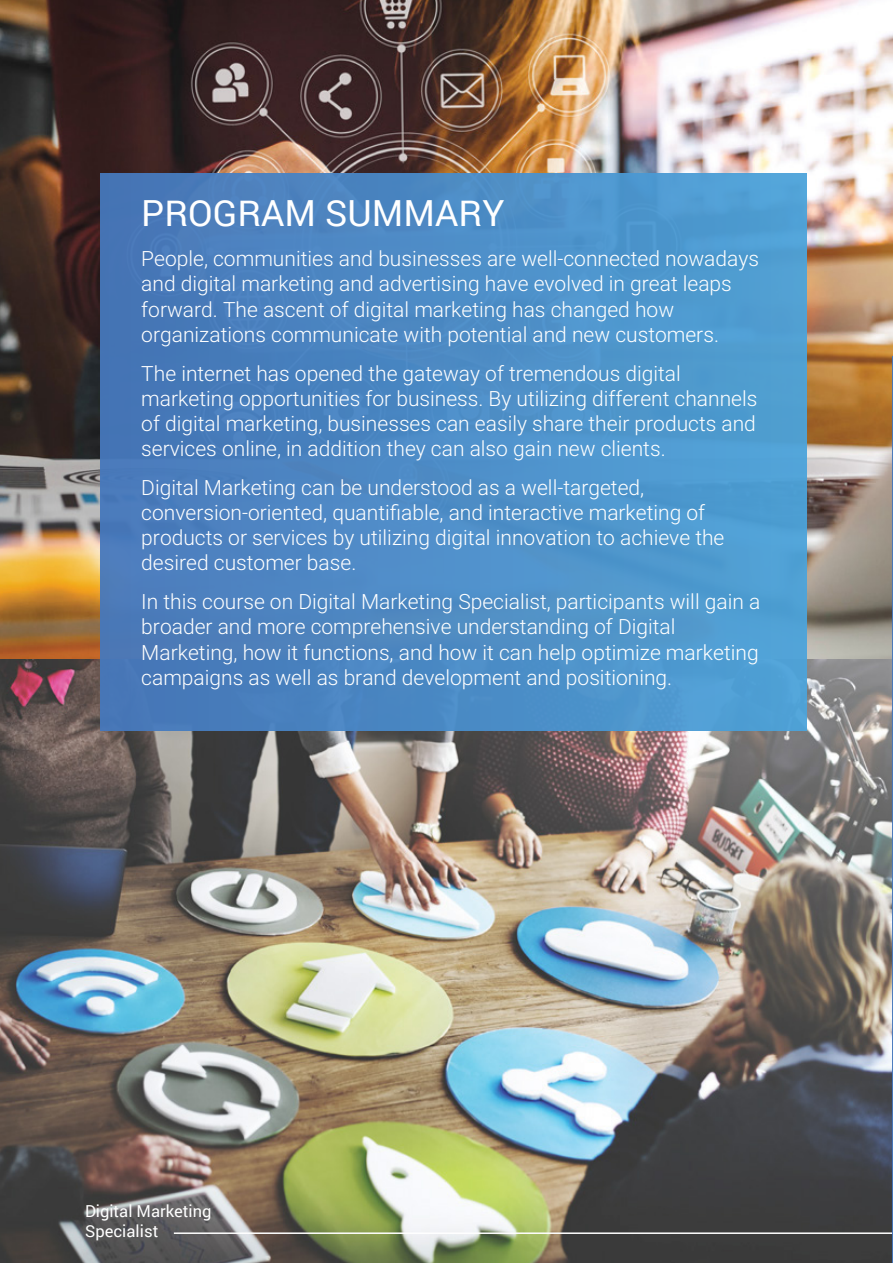
<style>
.page{position:relative;width:893px;height:1263px;background:#fff}
.page>*{position:absolute;margin:0;border:0;box-sizing:border-box;transform-origin:0 0}
.t1{font:36px "Roboto";color:#fff}
.t2{font:300 21px/25.2px "Roboto";color:#fff}
.t3{font:16.5px/19.8px "Roboto";color:#fff}
</style>
<div class="page">
<img style="left:0;top:0;width:893px;height:660px">
<img style="left:0;top:660px;width:892px;height:603px">
<div style="left:101px;top:174px;width:705px;height:556px;background:linear-gradient(to right,#4976b7,#51a2d5)"></div>
<hr style="left:174px;top:1232px;width:719px;height:2px;background:#fff">
<hr style="left:892px;top:356px;width:1px;height:907px;background:#4978b8">
<h1 class="t1" style="left:141px;top:188px;width:364px">PROGRAM SUMMARY</h1>
<p class="t2" style="left:141px;top:245px;width:619px">People, communities and businesses are well-connected nowadays and digital marketing and advertising have evolved in great leaps forward. The ascent of digital marketing has changed how organizations communicate with potential and new customers.</p>
<p class="t2" style="left:141px;top:360px;width:618px">The internet has opened the gateway of tremendous digital marketing opportunities for business. By utilizing different channels of digital marketing, businesses can easily share their products and services online, in addition they can also gain new clients.</p>
<p class="t2" style="left:141px;top:474px;width:585px">Digital Marketing can be understood as a well-targeted, conversion-oriented, quantifiable, and interactive marketing of products or services by utilizing digital innovation to achieve the desired customer base.</p>
<p class="t2" style="left:141px;top:588px;width:620px">In this course on Digital Marketing Specialist, participants will gain a broader and more comprehensive understanding of Digital Marketing, how it functions, and how it can help optimize marketing campaigns as well as brand development and positioning.</p>
<p class="t3" style="left:85px;top:1200px;width:128px">Digital Marketing<br>Specialist</p>
</div>
